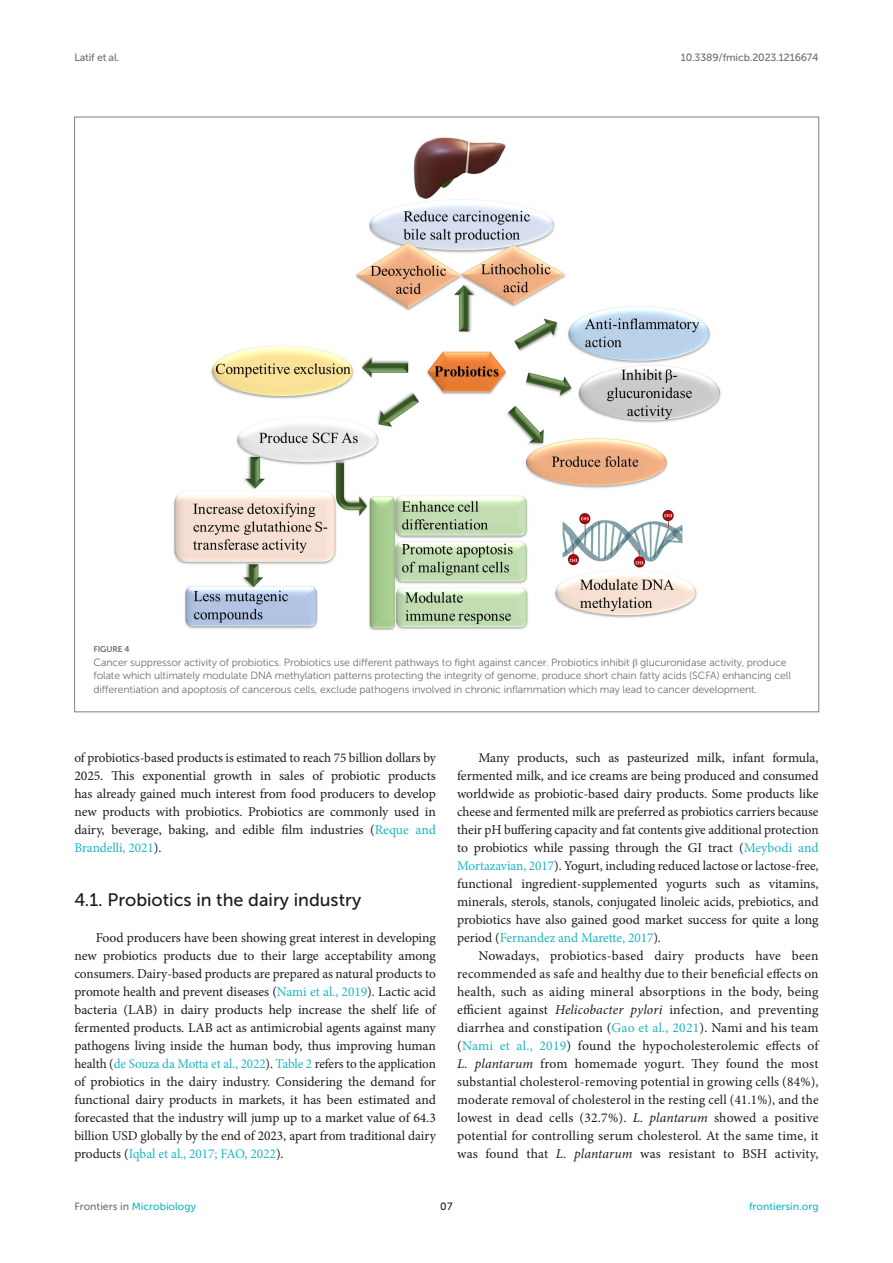
<style>
.page{position:relative;width:893px;height:1263px;background:#fff}
.page>*{position:absolute;margin:0;border:0;box-sizing:border-box;transform-origin:0 0}
.HEAD_2{font:18px "Museo Sans 500";color:#1b1c1b}
.TEXT{font:13.5px/18px "Minion Pro";color:#1b1c1b;text-align:justify}
.TEXT_FLUSH{font:13.5px/18px "Minion Pro";letter-spacing:-.005em;color:#1b1c1b;text-align:justify}
.FIG_LEG{font:10.5px/13.5px "Museo Sans 300";letter-spacing:-.01em;color:#706f70}
.t1{font:10.5px "Museo Sans 500";color:#1db5c3}
.t2{font:10.5px "Museo Sans 500";letter-spacing:-.015em;color:#706f70}
.t3{font:10.5px "Museo Sans 500";color:#1b1c1b}
.FIG_HD{font:8.25px "Museo Sans 700";letter-spacing:-.01em;color:#706f70}
.s1{font-family:"STIX General"}
.s2{color:#1db5c3}
.s3{font-style:italic}
.s4{color:#706f70}
</style>
<div class="page">
<img style="left:173px;top:137px;width:548px;height:494px">
<p class="t2" style="left:74px;top:51px;width:46px">Latif et al.</p>
<p class="t2" style="left:681px;top:51px;width:139px">10.3389/fmicb.2023.1216674</p>
<p class="FIG_HD" style="left:94px;top:645px;width:37px">FIGURE 4</p>
<p class="FIG_LEG" style="left:94px;top:656px;width:699px">Cancer suppressor activity of probiotics. Probiotics use different pathways to fight against cancer. Probiotics inhibit <span class="s1">β</span> glucuronidase activity, produce folate which ultimately modulate DNA methylation patterns protecting the integrity of genome, produce short chain fatty acids (SCFA) enhancing cell differentiation and apoptosis of cancerous cells, exclude pathogens involved in chronic inflammation which may lead to cancer development.</p>
<p class="TEXT_FLUSH" style="left:74px;top:749px;width:363px">of probiotics-based products is estimated to reach 75 billion dollars by 2025. This exponential growth in sales of probiotic products has already gained much interest from food producers to develop new products with probiotics. Probiotics are commonly used in dairy, beverage, baking, and edible film industries (<span class="s2">Reque and Brandelli, 2021</span>).</p>
<p class="HEAD_2" style="left:74px;top:890px;width:288px">4.1. Probiotics in the dairy industry</p>
<p class="TEXT_FLUSH" style="left:74px;top:929px;width:363px;text-indent:21px">Food producers have been showing great interest in developing new probiotics products due to their large acceptability among consumers. Dairy-based products are prepared as natural products to promote health and prevent diseases (<span class="s2">Nami et al., 2019</span>). Lactic acid bacteria (LAB) in dairy products help increase the shelf life of fermented products. LAB act as antimicrobial agents against many pathogens living inside the human body, thus improving human health (<span class="s2">de Souza da Motta et al., 2022</span>). <span class="s2">Table 2</span> refers to the application of probiotics in the dairy industry. Considering the demand for functional dairy products in markets, it has been estimated and forecasted that the industry will jump up to a market value of 64.3 billion USD globally by the end of 2023, apart from traditional dairy products (<span class="s2">Iqbal et al., 2017; FAO, 2022</span>).</p>
<p class="TEXT" style="left:457px;top:749px;width:363px;text-indent:21px">Many products, such as pasteurized milk, infant formula, fermented milk, and ice creams are being produced and consumed worldwide as probiotic-based dairy products. Some products like cheese and fermented milk are preferred as probiotics carriers because their pH buffering capacity and fat contents give additional protection to probiotics while passing through the GI tract (<span class="s2">Meybodi and Mortazavian, 2017</span>). Yogurt, including reduced lactose or lactose-free, functional ingredient-supplemented yogurts such as vitamins, minerals, sterols, stanols, conjugated linoleic acids, prebiotics, and probiotics have also gained good market success for quite a long period (<span class="s2">Fernandez and Marette, 2017</span>).</p>
<p class="TEXT" style="left:457px;top:947px;width:363px;text-indent:21px">Nowadays, probiotics-based dairy products have been recommended as safe and healthy due to their beneficial effects on health, such as aiding mineral absorptions in the body, being efficient against <span class="s3">Helicobacter pylori</span> infection, and preventing diarrhea and constipation (<span class="s2">Gao et al., 2021</span>). Nami and his team (<span class="s2">Nami et al., 2019</span>) found the hypocholesterolemic effects of <span class="s3">L. plantarum</span> from homemade yogurt. They found the most substantial cholesterol-removing potential in growing cells (84%), moderate removal of cholesterol in the resting cell (41.1%), and the lowest in dead cells (32.7%). <span class="s3">L. plantarum</span> showed a positive potential for controlling serum cholesterol. At the same time, it was found that <span class="s3">L. plantarum</span> was resistant to BSH activity,</p>
<p class="t1" style="left:74px;top:1200px;width:123px"><span class="s4">Frontiers in</span> Microbiology</p>
<p class="t3" style="left:440px;top:1200px;width:14px">07</p>
<p class="t1" style="left:749px;top:1200px;width:71px">frontiersin.org</p>
</div>
